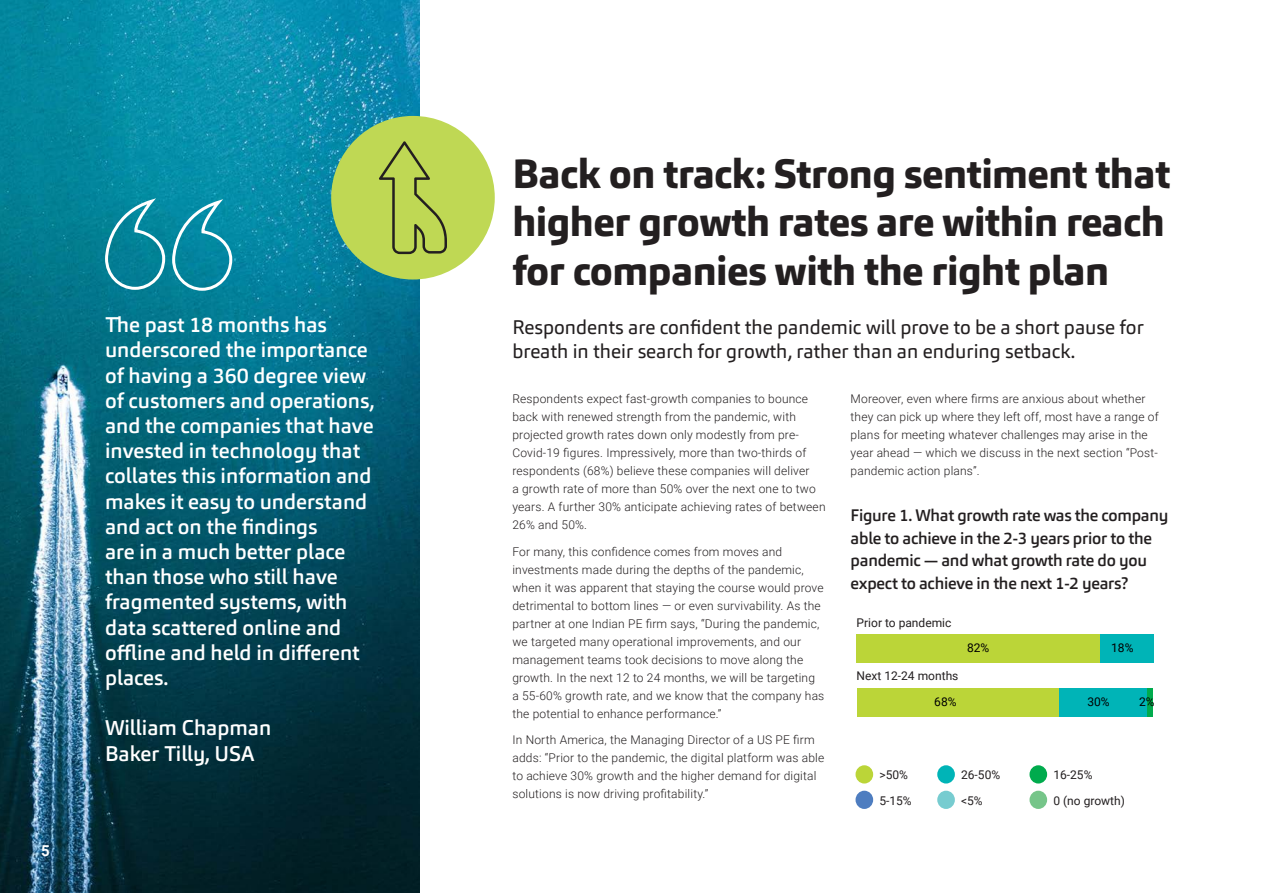
<style>
.page{position:relative;width:1263px;height:893px;background:#fff}
.page>*{position:absolute;margin:0;border:0;box-sizing:border-box;transform-origin:0 0}
._01_Heading{font:800 40.5px/48.6px "Carnac";letter-spacing:-.015em;color:#231f20}
.t1{font:500 21px/25.2px "Carnac";color:#fff}
._02_Intro{font:19.5px/24px "Carnac";color:#231f20}
.t2{font:500 16.5px/22.5px "Carnac";letter-spacing:-.015em;color:#231f20}
.t3{font:700 15px "Roboto";color:#fff}
._03_Body{font:300 12px/18px "Roboto";letter-spacing:.015em;color:#231f20}
.t4{font:12px "Roboto";color:#231f20}
.t5{font:12px "Roboto";color:#000001}
</style>
<div class="page">
<img style="left:0;top:0;width:420px;height:893px">
<div style="left:331px;top:116px;width:164px;height:163px;background:#bfd854;border-radius:50%"></div>
<svg style="left:104px;top:201px;width:130px;height:91px;background:#2293a8"></svg>
<div style="left:857px;top:634px;width:243px;height:29px;background:#bbd538"></div>
<div style="left:855px;top:765px;width:18px;height:18px;background:#bbd538;border-radius:50%"></div>
<div style="left:937px;top:765px;width:18px;height:18px;background:#00b4b7;border-radius:50%"></div>
<div style="left:1029px;top:765px;width:18px;height:18px;background:#00ab4d;border-radius:50%"></div>
<div style="left:855px;top:791px;width:18px;height:18px;background:#4e7dc0;border-radius:50%"></div>
<div style="left:937px;top:791px;width:18px;height:18px;background:#77ccd0;border-radius:50%"></div>
<div style="left:1029px;top:791px;width:18px;height:18px;background:#76c589;border-radius:50%"></div>
<div style="left:1147px;top:688px;width:6px;height:29px;background:#00ab4d"></div>
<div style="left:1100px;top:634px;width:53px;height:29px;background:#00b4b7"></div>
<div style="left:1058px;top:688px;width:89px;height:29px;background:#00b4b7"></div>
<div style="left:857px;top:688px;width:201px;height:29px;background:#bbd538"></div>
<svg style="left:379px;top:141px;width:68px;height:113px"></svg>
<p class="t3" style="left:41px;top:841px;width:10px">5</p>
<p class="t1" style="left:105px;top:312px;width:271px">The past 18 months has underscored the importance of having a 360 degree view of customers and operations, and the companies that have invested in technology that collates this information and makes it easy to understand and act on the findings<br>are in a much better place than those who still have fragmented systems, with data scattered online and offline and held in different places.</p>
<p class="t1" style="left:105px;top:715px;width:168px">William Chapman</p>
<p class="t1" style="left:105px;top:741px;width:151px">Baker Tilly, USA</p>
<p class="_01_Heading" style="left:512px;top:149px;width:659px">Back on track: Strong sentiment that higher growth rates are within reach for companies with the right plan</p>
<p class="_02_Intro" style="left:512px;top:316px;width:633px">Respondents are confident the pandemic will prove to be a short pause for breath in their search for growth, rather than an enduring setback.</p>
<p class="_03_Body" style="left:512px;top:390px;width:315px">Respondents expect fast-growth companies to bounce back with renewed strength from the pandemic, with projected growth rates down only modestly from pre-Covid-19 figures. Impressively, more than two-thirds of respondents (68%) believe these companies will deliver<br>a growth rate of more than 50% over the next one to two years. A further 30% anticipate achieving rates of between 26% and 50%.</p>
<p class="_03_Body" style="left:512px;top:542px;width:313px">For many, this confidence comes from moves and investments made during the depths of the pandemic, when it was apparent that staying the course would prove detrimental to bottom lines — or even survivability. As the partner at one Indian PE firm says, “During the pandemic, we targeted many operational improvements, and our management teams took decisions to move along the growth. In the next 12 to 24 months, we will be targeting a 55-60% growth rate, and we know that the company has the potential to enhance performance.”</p>
<p class="_03_Body" style="left:512px;top:731px;width:313px">In North America, the Managing Director of a US PE firm adds: “Prior to the pandemic, the digital platform was able to achieve 30% growth and the higher demand for digital solutions is now driving profitability.”</p>
<p class="_03_Body" style="left:850px;top:389px;width:310px">Moreover, even where firms are anxious about whether they can pick up where they left off, most have a range of plans for meeting whatever challenges may arise in the year ahead — which we discuss in the next section “Post&shy;pandemic action plans”.</p>
<p class="t2" style="left:850px;top:504px;width:319px">Figure 1. What growth rate was the company able to achieve in the 2-3 years prior to the pandemic — and what growth rate do you expect to achieve in the next 1-2 years?</p>
<p class="t4" style="left:856px;top:614px;width:96px">Prior to pandemic</p>
<p class="t5" style="left:967px;top:640px;width:24px">82%</p>
<p class="t5" style="left:1111px;top:640px;width:24px">18%</p>
<p class="t4" style="left:856px;top:668px;width:103px">Next 12-24 months</p>
<p class="t5" style="left:934px;top:693px;width:24px">68%</p>
<p class="t5" style="left:1087px;top:693px;width:24px">30%</p>
<p class="t5" style="left:1139px;top:693px;width:17px">2%</p>
<p class="t4" style="left:879px;top:767px;width:30px">&gt;50%</p>
<p class="t4" style="left:961px;top:767px;width:41px">26-50%</p>
<p class="t4" style="left:1053px;top:767px;width:41px">16-25%</p>
<p class="t4" style="left:879px;top:792px;width:34px">5-15%</p>
<p class="t4" style="left:961px;top:792px;width:23px">&lt;5%</p>
<p class="t4" style="left:1053px;top:792px;width:73px">0 (no growth)</p>
</div>
